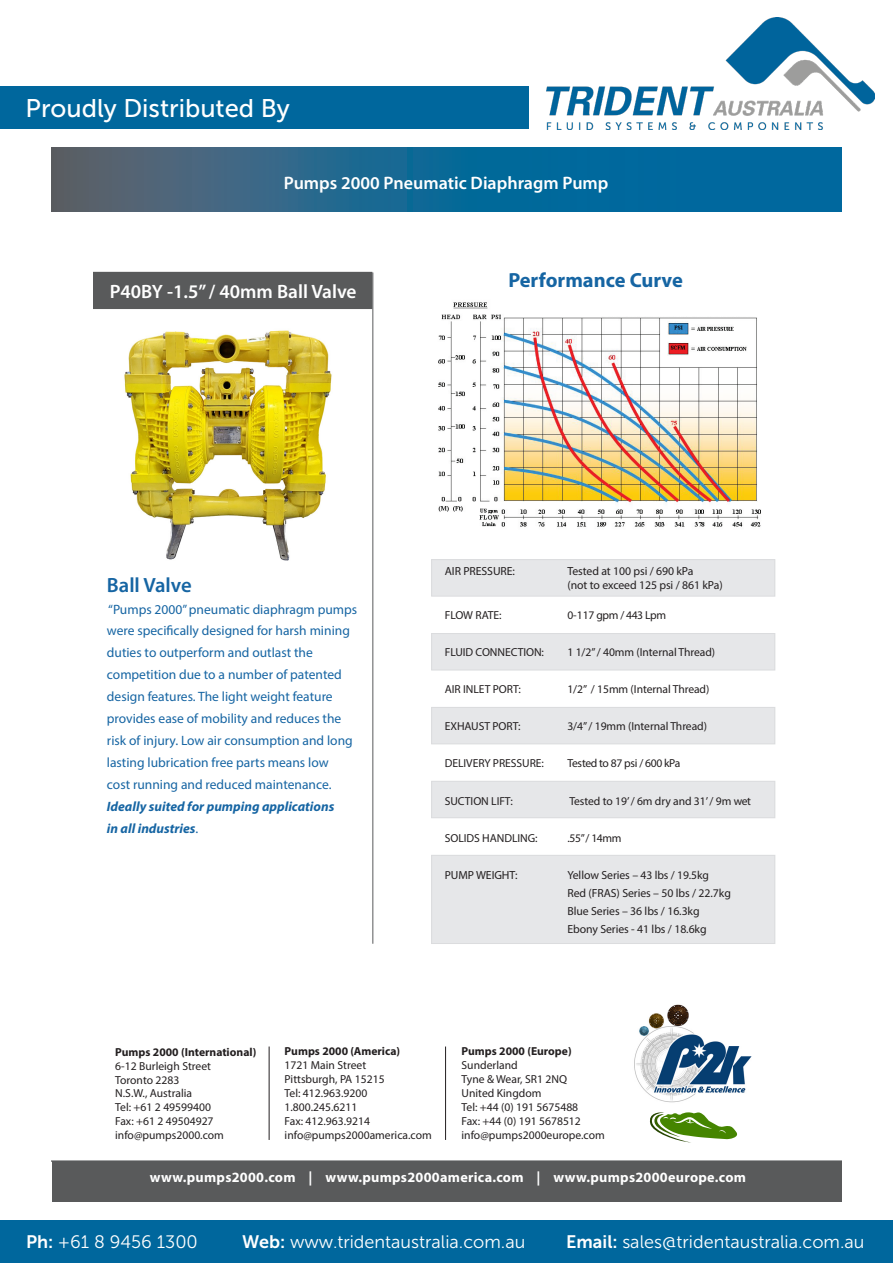
<style>
.page{position:relative;width:893px;height:1263px;background:#fff}
.page>*{position:absolute;margin:0;border:0;box-sizing:border-box;transform-origin:0 0}
.t1{font:25.5px "Museo Sans 500";color:#fff}
.t2{font:600 20.7px "Myriad Pro";color:#1665a3}
.t3{font:700 20.4px "Myriad Pro";color:#1665a3}
.t4{font:600 19.35px "Myriad Pro";color:#fff}
.t5{font:18px "Museo Sans 300";color:#fff}
.t6{font:600 18px "Myriad Pro";color:#fff}
.t7{font:700 14.25px "Myriad Pro";letter-spacing:.02em;color:#fff}
.t8{font:13.5px/21.9px "Myriad Pro";color:#1665a3}
.t9{font:11.7px/18px "Myriad Pro";letter-spacing:-.005em;color:#231f20}
.t10{font:11.55px/14px "Myriad Pro";color:#231f20}
.t11{font:11.55px "Myriad Pro";letter-spacing:-.03em;color:#231f20}
.s1{font-weight:700;font-style:italic}
.s2{font-size:11.55px}
.s3{font-weight:700}
.s4{font-family:"Museo Sans 700"}
</style>
<div class="page">
<img style="left:547px;top:18px;width:328px;height:111px">
<div style="left:0;top:1220px;width:893px;height:43px;background:#00679d"></div>
<div style="left:0;top:86px;width:528px;height:43px;background:#00679d"></div>
<svg style="left:52px;top:148px;width:789px;height:63px;background:#1c678f"></svg>
<hr style="left:372px;top:272px;width:1px;height:672px;background:#595a5b">
<div style="left:94px;top:272px;width:278px;height:36px;background:#595a5b"></div>
<div style="left:93px;top:272px;width:279px;height:37px;border:1px solid #595a5b"></div>
<img style="left:438px;top:302px;width:323px;height:225px">
<div style="left:432px;top:560px;width:343px;height:36px;background:#e6e7e9"></div>
<div style="left:431px;top:559px;width:344px;height:37px;border:1px solid #dbdcde"></div>
<div style="left:432px;top:633px;width:343px;height:37px;background:#e6e7e9"></div>
<div style="left:431px;top:633px;width:344px;height:37px;border:1px solid #dbdcde"></div>
<div style="left:432px;top:707px;width:343px;height:37px;background:#e6e7e9"></div>
<div style="left:431px;top:707px;width:344px;height:37px;border:1px solid #dbdcde"></div>
<div style="left:432px;top:781px;width:343px;height:37px;background:#e6e7e9"></div>
<div style="left:432px;top:855px;width:343px;height:88px;background:#e6e7e9"></div>
<div style="left:431px;top:855px;width:344px;height:89px;border:1px solid #dbdcde"></div>
<div style="left:52px;top:1160px;width:789px;height:42px;background:#595a5b"></div>
<hr style="left:269px;top:1046px;width:1px;height:94px;background:#231f20">
<hr style="left:445px;top:1046px;width:1px;height:94px;background:#231f20">
<svg style="left:649px;top:1112px;width:88px;height:30px"></svg>
<img style="left:634px;top:1004px;width:118px;height:99px">
<img style="left:124px;top:330px;width:208px;height:231px">
<p class="t1" style="left:26px;top:94px;width:266px">Proudly Distributed By</p>
<p class="t6" style="left:284px;top:171px;width:326px">Pumps 2000 Pneumatic Diaphragm Pump</p>
<p class="t4" style="left:110px;top:280px;width:248px">P40BY -1.5” / 40mm Ball Valve</p>
<p class="t3" style="left:508px;top:267px;width:176px">Performance Curve</p>
<p class="t2" style="left:107px;top:571px;width:86px">Ball Valve</p>
<p class="t8" style="left:107px;top:598px;width:252px">“Pumps 2000” pneumatic diaphragm pumps were specifically designed for harsh mining duties to outperform and outlast the competition due to a number of patented design features. The light weight feature provides ease of mobility and reduces the risk of injury. Low air consumption and long lasting lubrication free parts means low<br>cost running and reduced maintenance.<br><span class="s1">Ideally suited for pumping applications<br>in all industries</span>.</p>
<p class="t9" style="left:445px;top:562px;width:72px">AIR PRESSURE:</p>
<p class="t9" style="left:567px;top:564px;width:157px;line-height:14.1px">Tested at 100 psi / 690 kPa<br>(not to exceed 125 psi / 861 kPa)</p>
<p class="t10" style="left:445px;top:608px;width:58px">FLOW RATE:</p>
<p class="t11" style="left:567px;top:608px;width:100px">0-117 gpm / 443 Lpm</p>
<p class="t10" style="left:445px;top:645px;width:101px">FLUID CONNECTION:</p>
<p class="t10" style="left:567px;top:645px;width:149px">1 1/2” / 40mm (Internal Thread)</p>
<p class="t10" style="left:445px;top:682px;width:78px">AIR INLET PORT:</p>
<p class="t10" style="left:567px;top:682px;width:143px">1/2” / 15mm (Internal Thread)</p>
<p class="t10" style="left:445px;top:719px;width:77px">EXHAUST PORT:</p>
<p class="t10" style="left:567px;top:719px;width:141px">3/4” / 19mm (Internal Thread)</p>
<p class="t10" style="left:445px;top:756px;width:101px">DELIVERY PRESSURE:</p>
<p class="t11" style="left:567px;top:756px;width:114px">Tested to 87 psi / 600 kPa</p>
<p class="t10" style="left:445px;top:793px;width:69px">SUCTION LIFT:</p>
<p class="t10" style="left:569px;top:793px;width:183px">Tested to 19’ / 6m dry and 31’ / 9m wet</p>
<p class="t10" style="left:445px;top:831px;width:94px">SOLIDS HANDLING:</p>
<p class="t10" style="left:567px;top:831px;width:56px">.55” / 14mm</p>
<p class="t9" style="left:445px;top:866px;width:74px"><span class="s2">P</span>UMP WEIGHT:</p>
<p class="t9" style="left:567px;top:866px;width:165px">Yellow Series – <span class="s2">43 lbs / 19.5kg<br></span>Red (FRAS) Series – 50 lbs / 22.7kg<br>Blue Series – 36 lbs / 16.3kg<br>Ebony Series - 41 lbs / 18.6kg</p>
<p class="t10" style="left:285px;top:1044px;width:149px"><span class="s3">Pumps 2000 (America)<br></span>1721 Main Street<br>Pittsburgh, PA 15215<br>Tel: 412.963.9200<br>1.800.245.6211<br>Fax: 412.963.9214 info@pumps2000america.com</p>
<p class="t10" style="left:115px;top:1045px;width:143px"><span class="s3">Pumps 2000 (International)<br></span>6-12 Burleigh Street<br>Toronto 2283<br>N.S.W., Australia<br>Tel: +61 2 49599400<br>Fax: +61 2 49504927 info@pumps2000.com</p>
<p class="t10" style="left:462px;top:1044px;width:145px"><span class="s3">Pumps 2000 (Europe)<br></span>Sunderland<br>Tyne &amp; Wear, SR1 2NQ<br>United Kingdom<br>Tel: +44 (0) 191 5675488<br>Fax: +44 (0) 191 5678512 info@pumps2000europe.com</p>
<p class="t7" style="left:150px;top:1168px;width:598px">www.pumps2000.com | www.pumps2000america.com | www.pumps2000europe.com</p>
<p class="t5" style="left:26px;top:1232px;width:173px"><span class="s4">Ph:</span> +61 8 9456 1300</p>
<p class="t5" style="left:242px;top:1232px;width:285px"><span class="s4">Web:</span> www.tridentaustralia.com.au</p>
<p class="t5" style="left:566px;top:1232px;width:300px"><span class="s4">Email:</span> sales@tridentaustralia.com.au</p>
</div>
